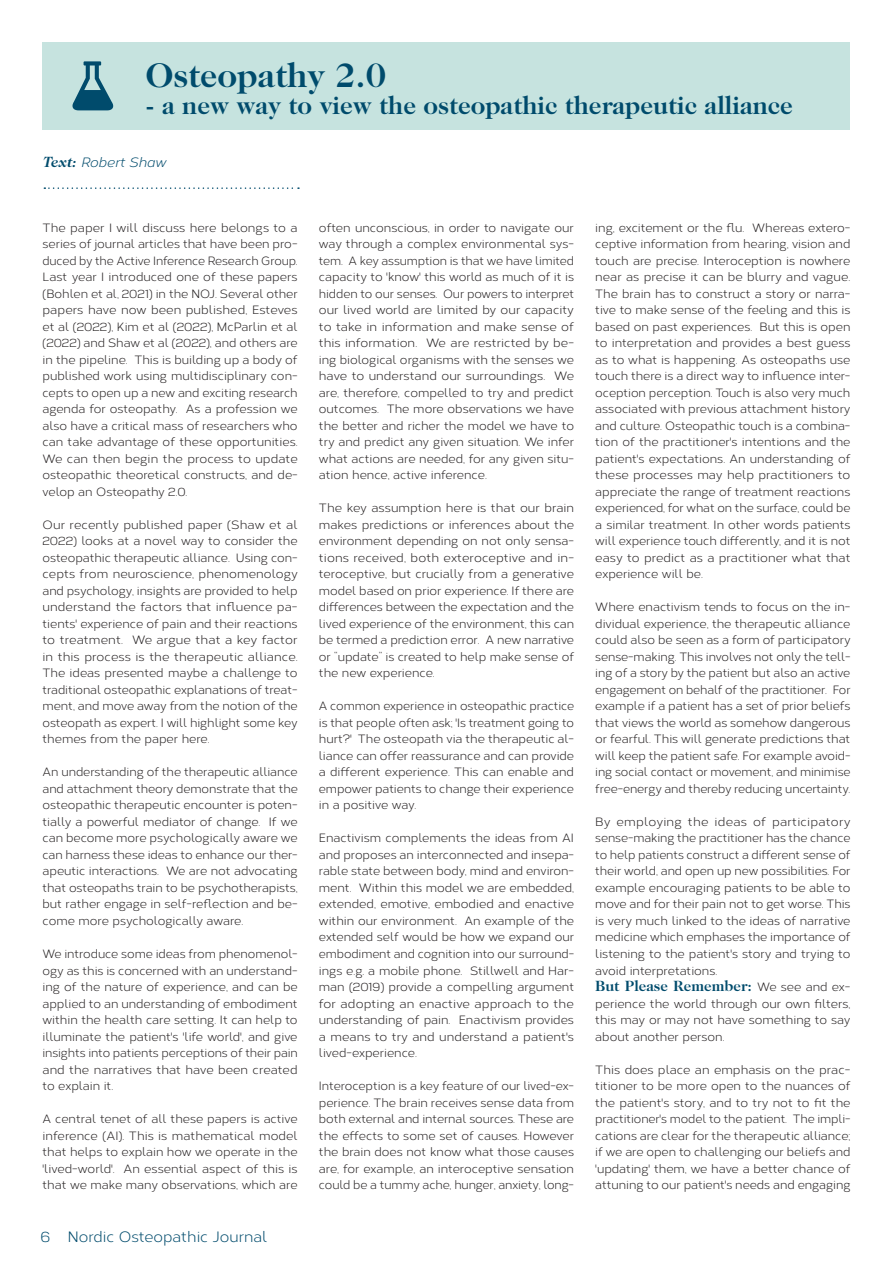
<style>
.page{position:relative;width:893px;height:1263px;background:#fff}
.page>*{position:absolute;margin:0;border:0;box-sizing:border-box;transform-origin:0 0}
.Tittel{font:700 34.5px "Caslon Two Twenty Four";color:#004b6c}
.Tittel-2{font:700 25.5px "Caslon Two Twenty Four";color:#004b6c}
.Brødtekst{font:700 15px "Caslon Two Twenty Four";color:#004b6c}
.t1{font:15px "Corbert";color:#004b6c}
.Brødtekst-2{font:italic 13.5px "Corbert";color:#004b6c}
.Brødtekst-3{font:12px/16.5px "Corbert";color:#231f20;text-align:justify}
.s1{font-family:"Caslon Two Twenty Four";font-weight:700;font-size:15px}
.s2{font-family:"Corbert";font-weight:400;font-size:12px;color:#231f20}
</style>
<div class="page">
<div style="left:42px;top:43px;width:808px;height:87px;background:#c6e3df"></div>
<svg style="left:44px;top:187px;width:255px;height:2px"></svg>
<svg style="left:72px;top:61px;width:41px;height:49px"></svg>
<p class="Tittel" style="left:146px;top:55px;width:242px">Osteopathy 2.0</p>
<p class="Tittel-2" style="left:146px;top:90px;width:648px">- a new way to view the osteopathic therapeutic alliance</p>
<p class="Brødtekst-2" style="left:43px;top:153px;width:125px"><span class="s1">Text:</span> Robert Shaw</p>
<p class="Brødtekst-3" style="left:43px;top:219px;width:257px">The paper I will discuss here belongs to a series of journal articles that have been pro&shy;duced by the Active Inference Research Group.<br>Last year I introduced one of these papers (Bohlen et al, 2021) in the NOJ. Several other papers have now been published, Esteves et al (2022), Kim et al (2022), McParlin et al (2022) and Shaw et al (2022), and others are in the pipeline. This is building up a body of published work using multidisciplinary con&shy;cepts to open up a new and exciting research agenda for osteopathy. As a profession we also have a critical mass of researchers who can take advantage of these opportunities.<br>We can then begin the process to update osteopathic theoretical constructs, and de&shy;velop an Osteopathy 2.0.</p>
<p class="Brødtekst-3" style="left:43px;top:516px;width:257px">Our recently published paper (Shaw et al 2022) looks at a novel way to consider the osteopathic therapeutic alliance. Using con&shy;cepts from neuroscience, phenomenology and psychology, insights are provided to help understand the factors that influence pa&shy;tients' experience of pain and their reactions to treatment. We argue that a key factor in this process is the therapeutic alliance.<br>The ideas presented maybe a challenge to traditional osteopathic explanations of treat&shy;ment, and move away from the notion of the osteopath as expert. I will highlight some key themes from the paper here.</p>
<p class="Brødtekst-3" style="left:43px;top:763px;width:257px">An understanding of the therapeutic alliance and attachment theory demonstrate that the osteopathic therapeutic encounter is poten&shy;tially a powerful mediator of change. If we can become more psychologically aware we can harness these ideas to enhance our ther&shy;apeutic interactions. We are not advocating that osteopaths train to be psychotherapists, but rather engage in self-reflection and be&shy;come more psychologically aware.</p>
<p class="Brødtekst-3" style="left:43px;top:945px;width:257px">We introduce some ideas from phenomenol&shy;ogy as this is concerned with an understand&shy;ing of the nature of experience, and can be applied to an understanding of embodiment within the health care setting. It can help to illuminate the patient's 'life world', and give insights into patients perceptions of their pain and the narratives that have been created to explain it.</p>
<p class="Brødtekst-3" style="left:43px;top:1110px;width:257px">A central tenet of all these papers is active inference (AI). This is mathematical model that helps to explain how we operate in the 'lived-world'. An essential aspect of this is that we make many observations, which are</p>
<p class="t1" style="left:40px;top:1226px;width:228px">6 Nordic Osteopathic Journal</p>
<p class="Brødtekst-3" style="left:319px;top:219px;width:257px">often unconscious, in order to navigate our way through a complex environmental sys&shy;tem. A key assumption is that we have limited capacity to 'know' this world as much of it is hidden to our senses. Our powers to interpret our lived world are limited by our capacity to take in information and make sense of this information. We are restricted by be&shy;ing biological organisms with the senses we have to understand our surroundings. We are, therefore, compelled to try and predict outcomes. The more observations we have the better and richer the model we have to try and predict any given situation. We infer what actions are needed, for any given situ&shy;ation hence, active inference.</p>
<p class="Brødtekst-3" style="left:319px;top:499px;width:257px">The key assumption here is that our brain makes predictions or inferences about the environment depending on not only sensa&shy;tions received, both exteroceptive and in&shy;teroceptive, but crucially from a generative model based on prior experience. If there are differences between the expectation and the lived experience of the environment, this can be termed a prediction error. A new narrative or “update” is created to help make sense of the new experience.</p>
<p class="Brødtekst-3" style="left:319px;top:697px;width:257px">A common experience in osteopathic practice is that people often ask; 'Is treatment going to hurt?' The osteopath via the therapeutic al&shy;liance can offer reassurance and can provide a different experience. This can enable and empower patients to change their experience in a positive way.</p>
<p class="Brødtekst-3" style="left:319px;top:829px;width:257px">Enactivism complements the ideas from AI and proposes an interconnected and insepa&shy;rable state between body, mind and environ&shy;ment. Within this model we are embedded, extended, emotive, embodied and enactive within our environment. An example of the extended self would be how we expand our embodiment and cognition into our surround&shy;ings e.g. a mobile phone. Stillwell and Har&shy;man (2019) provide a compelling argument for adopting an enactive approach to the understanding of pain. Enactivism provides a means to try and understand a patient's lived-experience.</p>
<p class="Brødtekst-3" style="left:319px;top:1077px;width:257px">Interoception is a key feature of our lived-ex&shy;perience. The brain receives sense data from both external and internal sources. These are the effects to some set of causes. However the brain does not know what those causes are, for example, an interoceptive sensation could be a tummy ache, hunger, anxiety, long-</p>
<p class="Brødtekst-3" style="left:595px;top:219px;width:257px">ing, excitement or the flu. Whereas extero&shy;ceptive information from hearing, vision and touch are precise. Interoception is nowhere near as precise it can be blurry and vague.<br>The brain has to construct a story or narra&shy;tive to make sense of the feeling and this is based on past experiences. But this is open to interpretation and provides a best guess as to what is happening. As osteopaths use touch there is a direct way to influence inter&shy;oception perception. Touch is also very much associated with previous attachment history and culture. Osteopathic touch is a combina&shy;tion of the practitioner's intentions and the patient's expectations. An understanding of these processes may help practitioners to appreciate the range of treatment reactions experienced, for what on the surface, could be a similar treatment. In other words patients will experience touch differently, and it is not easy to predict as a practitioner what that experience will be.</p>
<p class="Brødtekst-3" style="left:595px;top:598px;width:257px">Where enactivism tends to focus on the in&shy;dividual experience, the therapeutic alliance could also be seen as a form of participatory sense-making. This involves not only the tell&shy;ing of a story by the patient but also an active engagement on behalf of the practitioner. For example if a patient has a set of prior beliefs that views the world as somehow dangerous or fearful. This will generate predictions that will keep the patient safe. For example avoid&shy;ing social contact or movement, and minimise free-energy and thereby reducing uncertainty.</p>
<p class="Brødtekst-3" style="left:595px;top:813px;width:257px">By employing the ideas of participatory sense-making the practitioner has the chance to help patients construct a different sense of their world, and open up new possibilities. For example encouraging patients to be able to move and for their pain not to get worse. This is very much linked to the ideas of narrative medicine which emphases the importance of listening to the patient's story and trying to avoid interpretations.</p>
<p class="Brødtekst" style="left:595px;top:977px;width:257px">But Please Remember: <span class="s2">We see and ex-</span></p>
<p class="Brødtekst-3" style="left:595px;top:994px;width:257px">perience the world through our own filters, this may or may not have something to say about another person.</p>
<p class="Brødtekst-3" style="left:595px;top:1060px;width:257px">This does place an emphasis on the prac&shy;titioner to be more open to the nuances of the patient's story, and to try not to fit the practitioner's model to the patient. The impli&shy;cations are clear for the therapeutic alliance; if we are open to challenging our beliefs and 'updating' them, we have a better chance of attuning to our patient's needs and engaging</p>
</div>
